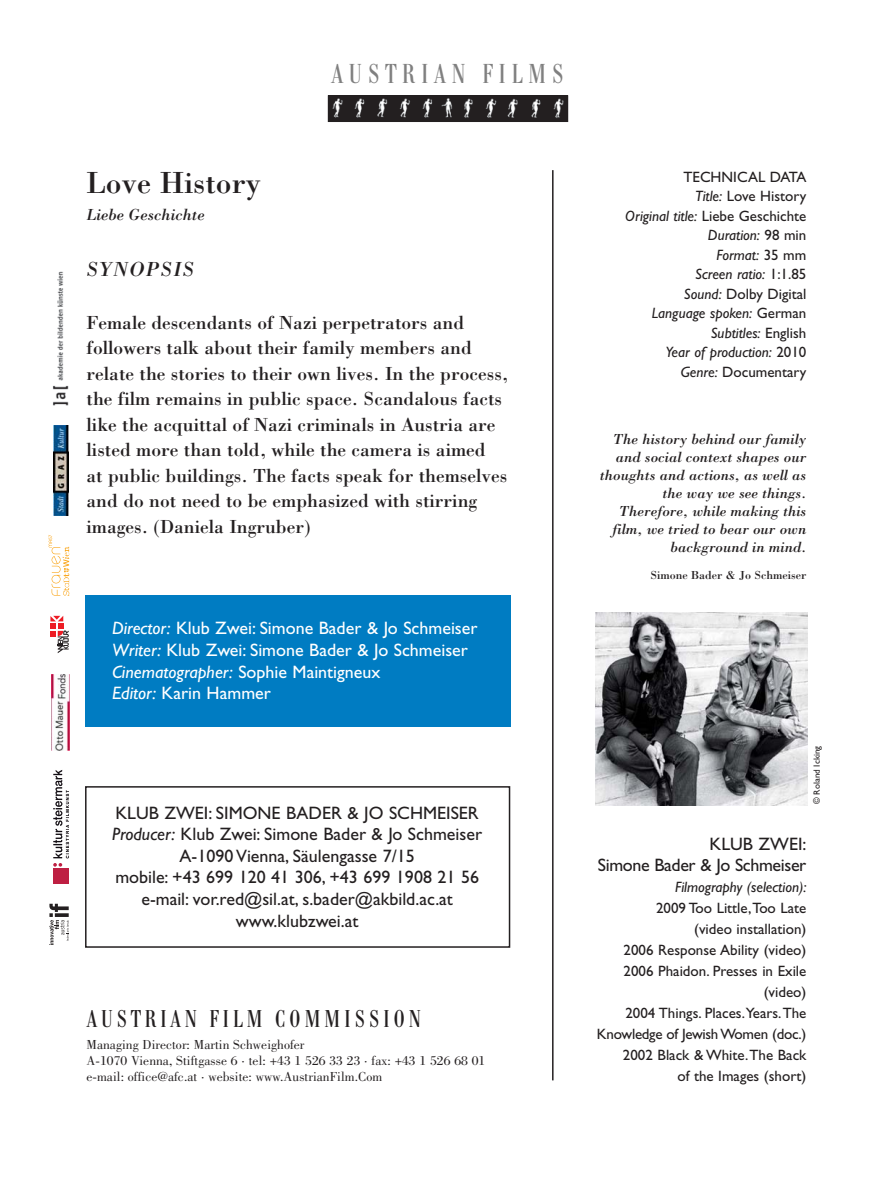
<style>
.page{position:relative;width:893px;height:1191px;background:#fff}
.page>*{position:absolute;margin:0;border:0;box-sizing:border-box;transform-origin:0 0}
.t1{font:31.5px "Bodoni+DWKPZL";color:#231f20}
.t2{font:27px "Bodoni Bert Con BQ Regular+EIVUJL";letter-spacing:.215em;color:#808080}
.t3{font:24px "Bodoni Bert Con BQ Regular+EIVUJL";letter-spacing:.18em;color:#231f20}
.t4{font:21px "Bodoni Italic+ZHIXYD";letter-spacing:.05em;color:#231f20}
.t5{font:19.5px/25.5px "Bodoni+DWKPZL";color:#231f20}
.t6{font:18px/21.6px "Gill Sans+LIKRPF";color:#231f20;text-align:center}
.t7{font:18px/21.6px "Gill Sans+LIKRPF";color:#fff}
.t8{font:18px/21.6px "Gill Sans+LIKRPF";letter-spacing:-.02em;color:#231f20;text-align:right}
.t9{font:16.5px "Bodoni Italic+ZHIXYD";color:#231f20}
.t10{font:15px/21px "Gill Sans+LIKRPF";color:#231f20;text-align:right}
.t11{font:15px/18px "Bodoni Italic+ZHIXYD";color:#231f20;text-align:right}
.t12{font:15px/19.5px "Gill Sans Italic+ZUHHGM";color:#231f20;text-align:right}
.t13{font:13.5px/16.2px "Bodoni Book+QIUAFS";letter-spacing:.005em;color:#231f20}
.t14{font:12px "Bodoni+DWKPZL";color:#231f20}
.t15{font:9px "Gill Sans+LIKRPF";color:#231f20}
.s1{font-family:"Gill Sans Italic+ZUHHGM"}
.s2{font-family:"Gill Sans+LIKRPF"}
</style>
<div class="page">
<img style="left:330px;top:98px;width:236px;height:22px">
<div style="left:328px;top:96px;width:240px;height:26px;border:1px solid #231f20"></div>
<hr style="left:552px;top:170px;width:2px;height:910px;background:#231f20">
<div style="left:85px;top:786px;width:425px;height:161px;border:2px solid #231f20"></div>
<img style="left:595px;top:612px;width:213px;height:193px">
<div style="left:85px;top:595px;width:425px;height:132px;background:#007cc2"></div>
<img style="left:53px;top:271px;width:16px;height:135px">
<img style="left:54px;top:426px;width:14px;height:89px">
<img style="left:52px;top:674px;width:18px;height:76px">
<svg style="left:49px;top:535px;width:20px;height:61px"></svg>
<svg style="left:50px;top:615px;width:19px;height:38px"></svg>
<div style="left:53px;top:868px;width:16px;height:16px;background:#be1f42"></div>
<svg style="left:53px;top:770px;width:16px;height:96px"></svg>
<svg style="left:49px;top:903px;width:20px;height:42px"></svg>
<h1 class="t1" style="left:87px;top:170px;width:176px">Love History</h1>
<p class="t9" style="left:87px;top:208px;width:120px">Liebe Geschichte</p>
<h2 class="t2" style="left:331px;top:63px;width:233px">AUSTRIAN FILMS</h2>
<p class="t4" style="left:87px;top:260px;width:109px">SYNOPSIS</p>
<p class="t5" style="left:87px;top:311px;width:423px">Female descendants of Nazi perpetrators and followers talk about their family members and relate the stories to their own lives. In the process, the film remains in public space. Scandalous facts like the acquittal of Nazi criminals in Austria are listed more than told, while the camera is aimed<br>at public buildings. The facts speak for themselves and do not need to be emphasized with stirring images. (Daniela Ingruber)</p>
<p class="t7" style="left:112px;top:619px;width:367px"><span class="s1">Director:</span> Klub Zwei: Simone Bader &amp; Jo Schmeiser <span class="s1">Writer:</span> Klub Zwei: Simone Bader &amp; Jo Schmeiser <span class="s1">Cinematographer:</span> Sophie Maintigneux<br><span class="s1">Editor:</span> Karin Hammer</p>
<p class="t6" style="left:112px;top:803px;width:372px">KLUB ZWEI: SIMONE BADER &amp; JO SCHMEISER <span class="s1">Producer:</span> Klub Zwei: Simone Bader &amp; Jo Schmeiser A-1090 Vienna, Säulengasse 7/15<br>mobile: +43 699 120 41 306, +43 699 1908 21 56 e-mail: vor.red@sil.at, s.bader@akbild.ac.at www.klubzwei.at</p>
<p class="t3" style="left:87px;top:1010px;width:336px">AUSTRIAN FILM COMMISSION</p>
<p class="t13" style="left:87px;top:1036px;width:400px">Managing Director: Martin Schweighofer<br>A-1070 Vienna, Stiftgasse 6 · tel: +43 1 526 33 23 · fax: +43 1 526 68 01 e-mail: office@afc.at · website: www.AustrianFilm.Com</p>
<p class="t10" style="left:625px;top:168px;width:183px;line-height:19.5px">TECHNICAL DATA<br><span class="s1">Title:</span> Love History<br><span class="s1">Original title:</span> Liebe Geschichte</p>
<p class="t12" style="left:695px;top:227px;width:113px">Duration: <span class="s2">98 min<br></span>Format: <span class="s2">35 mm<br></span>Screen ratio: <span class="s2">1:1.85</span></p>
<p class="t10" style="left:684px;top:285px;width:124px"><span class="s1">Sound:</span> Dolby Digital</p>
<p class="t12" style="left:652px;top:305px;width:156px">Language spoken: <span class="s2">German<br></span>Subtitles: <span class="s2">English<br></span>Year of production: <span class="s2">2010</span></p>
<p class="t10" style="left:681px;top:363px;width:127px"><span class="s1">Genre:</span> Documentary</p>
<p class="t11" style="left:600px;top:431px;width:208px">The history behind our family and social context shapes our thoughts and actions, as well as the way we see things.<br>Therefore, while making this film, we tried to bear our own background in mind.</p>
<p class="t14" style="left:651px;top:570px;width:157px">Simone Bader &amp; Jo Schmeiser</p>
<p class="t15" style="left:813px;top:804px;width:60px;rotate:-90deg">© Roland Icking</p>
<p class="t8" style="left:598px;top:834px;width:210px">KLUB ZWEI:<br>Simone Bader &amp; Jo Schmeiser</p>
<p class="t12" style="left:675px;top:878px;width:133px">Filmography (selection):</p>
<p class="t10" style="left:597px;top:899px;width:211px">2009 Too Little,Too Late<br>(video installation)<br>2006 Response Ability (video)<br>2006 Phaidon. Presses in Exile (video)<br>2004 Things. Places.Years.The<br>Knowledge of Jewish Women (doc.)<br>2002 Black &amp; White.The Back<br>of the Images (short)</p>
</div>
